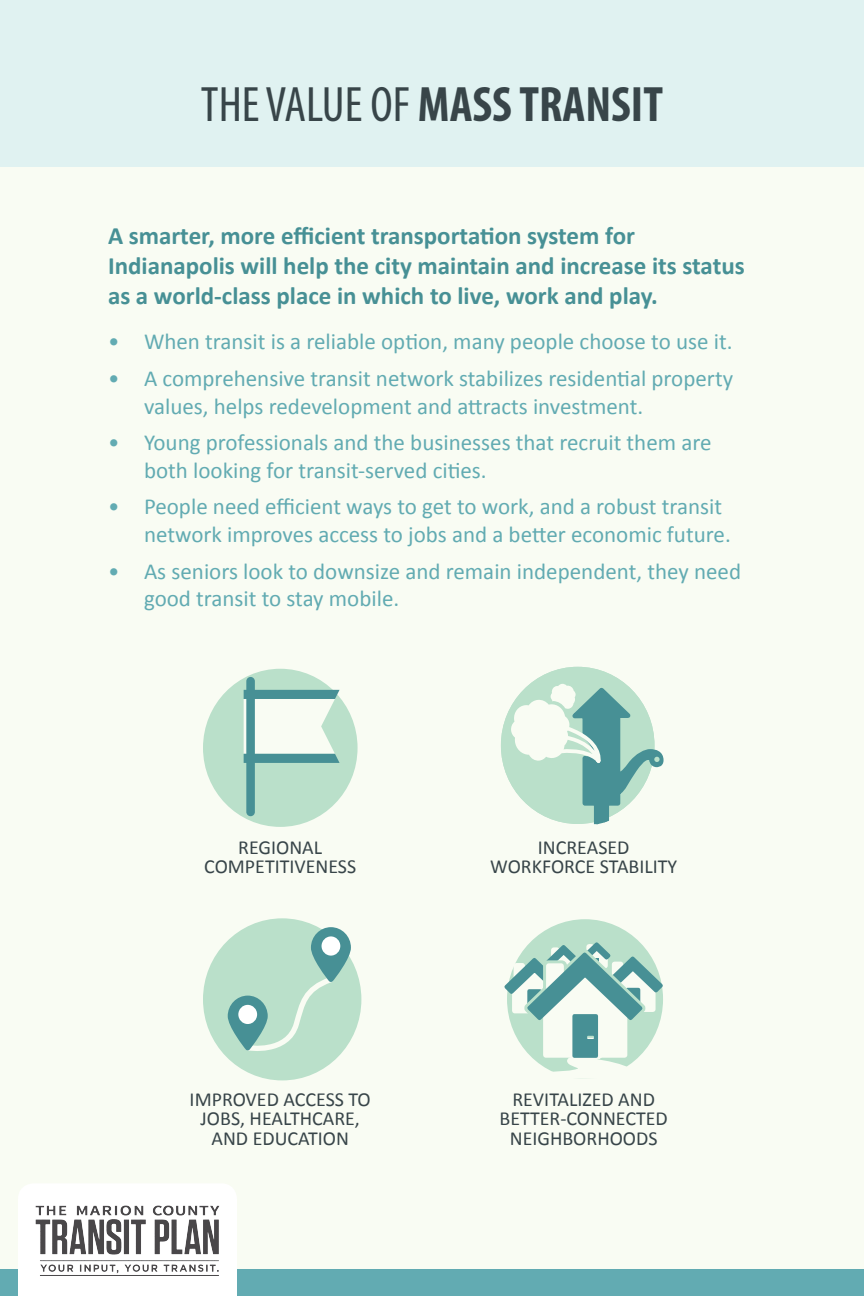
<style>
.page{position:relative;width:864px;height:1296px;background:#f9fcf3}
.page>*{position:absolute;margin:0;border:0;box-sizing:border-box;transform-origin:0 0}
.t1{font:700 condensed 50px "Myriad Pro";color:#384549}
.t2{font:700 25px/30px "Calibri";color:#479095}
.t3{font:23px/27.6px "Calibri";color:#62abb2}
.t4{font:19.95px/19.5px "Calibri";color:#384549;text-align:center}
.s1{font-weight:400}
</style>
<div class="page">
<div style="left:0;top:1269px;width:864px;height:27px;background:#62abb2"></div>
<div style="left:18px;top:1184px;width:219px;height:112px;background:#fff"></div>
<img style="left:35px;top:1204px;width:185px;height:72px">
<div style="left:0;top:0;width:864px;height:166px;background:#e0f2f1"></div>
<div style="left:203px;top:669px;width:155px;height:158px;background:#bae0ca;border-radius:50%"></div>
<svg style="left:244px;top:690px;width:96px;height:73px"></svg>
<div style="left:246px;top:677px;width:9px;height:139px;background:#479095;border-radius:4px"></div>
<div style="left:507px;top:919px;width:156px;height:160px;background:#bae0ca;border-radius:50%"></div>
<svg style="left:504px;top:939px;width:159px;height:140px"></svg>
<div style="left:203px;top:918px;width:158px;height:162px;background:#bae0ca;border-radius:50%"></div>
<svg style="left:228px;top:927px;width:123px;height:127px"></svg>
<div style="left:322px;top:936px;width:18px;height:20px;background:#fff;border-radius:50%"></div>
<div style="left:238px;top:1005px;width:19px;height:19px;background:#fff;border-radius:50%"></div>
<div style="left:501px;top:667px;width:153px;height:157px;background:#bae0ca;border-radius:50%"></div>
<svg style="left:511px;top:684px;width:153px;height:140px"></svg>
<p class="t1" style="left:201px;top:73px;width:464px"><span class="s1">THE VALUE OF</span> MASS TRANSIT</p>
<p class="t2" style="left:108px;top:220px;width:638px">A smarter, more efficient transportation system for<br>Indianapolis will help the city maintain and increase its status as a world-class place in which to live, work and play.</p>
<p class="t3" style="left:108px;top:328px;width:626px">• When transit is a reliable option, many people choose to use it.</p>
<p class="t3" style="left:144px;top:365px;width:591px;text-indent:-36px">• A comprehensive transit network stabilizes residential property values, helps redevelopment and attracts investment.</p>
<p class="t3" style="left:144px;top:429px;width:569px;text-indent:-36px">• Young professionals and the businesses that recruit them are both looking for transit-served cities.</p>
<p class="t3" style="left:144px;top:493px;width:588px;text-indent:-36px">• People need efficient ways to get to work, and a robust transit network improves access to jobs and a better economic future.</p>
<p class="t3" style="left:144px;top:557px;width:599px;text-indent:-36px">• As seniors look to downsize and remain independent, they need good transit to stay mobile.</p>
<p class="t4" style="left:204px;top:837px;width:154px">REGIONAL<br>COMPETITIVENESS</p>
<p class="t4" style="left:190px;top:1089px;width:183px">IMPROVED ACCESS TO<br>JOBS, HEALTHCARE,<br>AND EDUCATION</p>
<p class="t4" style="left:490px;top:837px;width:189px">INCREASED<br>WORKFORCE STABILITY</p>
<p class="t4" style="left:500px;top:1089px;width:170px">REVITALIZED AND<br>BETTER-CONNECTED<br>NEIGHBORHOODS</p>
</div>
